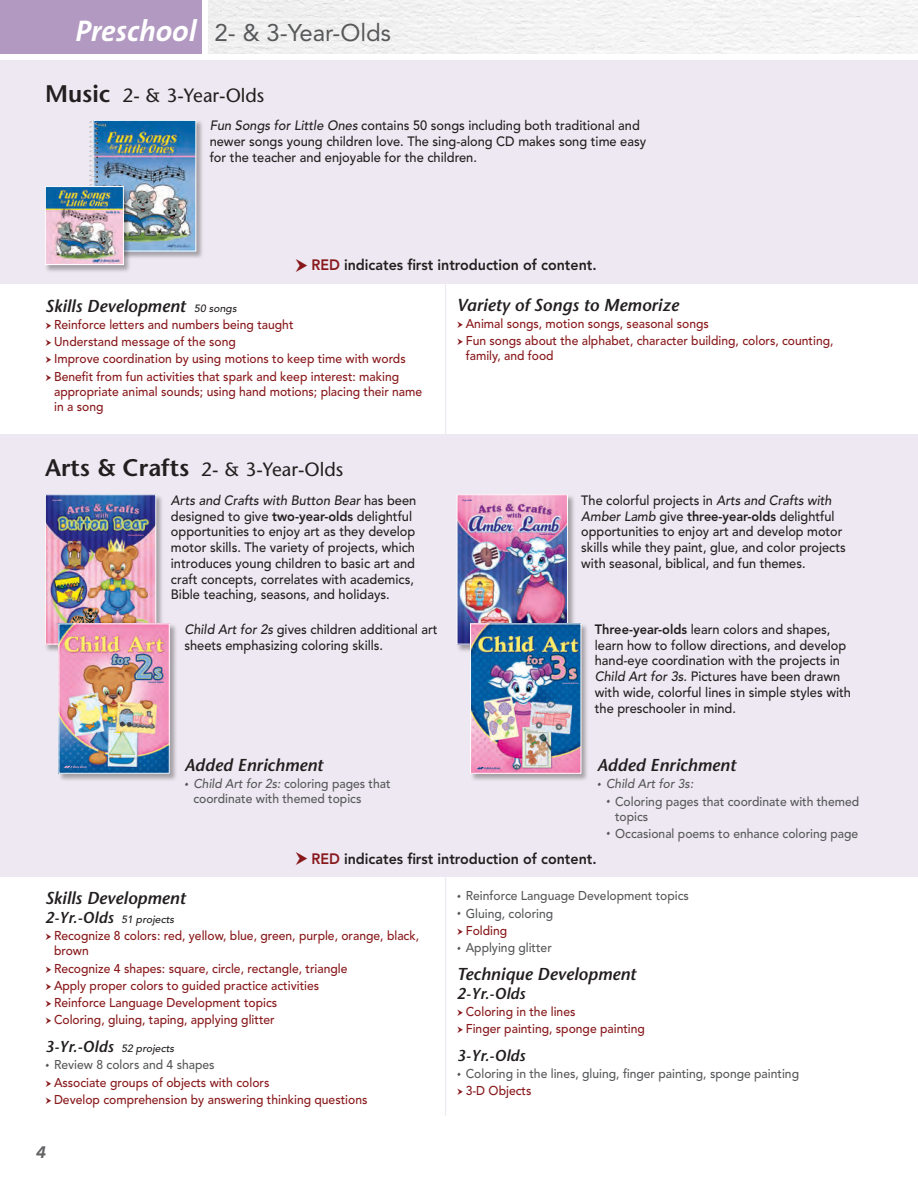
<style>
.page{position:relative;width:918px;height:1188px;background:#fff}
.page>*{position:absolute;margin:0;border:0;box-sizing:border-box;transform-origin:0 0}
.t1{font:24px "Avenir";color:#57585a}
.SS_Subjects_Subheads{font:19.2px "Stone Sans";color:#231f20}
.t2{font:italic 700 18px "The Sans B7";color:#636366}
.SS_Subhead_under_ite{font:italic 600 17.25px "Stone Sans";color:#231f20}
.SS_Subhead_under_ite-2{font:italic 600 15.75px "Stone Sans";color:#231f20}
.SS_Introduction_to_c{font:800 15px "Avenir";color:#231f20;scale:.95 1}
.SS_Opening_Paragraph{font:500 13.5px/15.8px "Avenir";color:#231f20;scale:.95 1}
.SS_Opening_Paragraph-2{font:500 13.5px/15.8px "Avenir";color:#231f20;scale:.94 1}
.t3{font:500 12.75px/15px "Avenir";color:#88181b;scale:.95 1}
.t4{font:500 12.75px/15px "Avenir";color:#57585a;scale:.95 1}
.t5{font:italic 500 12.75px "Avenir";color:#57585a;scale:.95 1}
.t6{font:600 2.4px "Myriad Pro";color:#f386a7}
.t7{font:600 2.4px "Myriad Pro";color:#01498e}
.t8{font:600 2.4px "Myriad Pro";color:#2e3092}
.t9{font:600 2.4px "Myriad Pro";color:#f5adce}
.t10{font:700 2.4px "Myriad Pro";color:#f6acc4}
.t11{font:700 2.4px "Myriad Pro";color:#2e3092}
.s1{font-family:"The Sans B7";font-weight:700;font-style:italic;font-size:30px;color:#fff}
.s2{font-weight:600;font-size:24px}
.s3{font-style:italic}
.s4{color:#88181b}
.s5{font-family:"Avenir";font-weight:500;font-size:10.5px}
.s6{font-weight:800}
.s7{font-family:"Warnock Pro";font-weight:400;font-size:12px}
.s8{font-family:"Warnock Pro";font-weight:400;font-style:normal;font-size:12px}
</style>
<div class="page">
<img style="left:208px;top:0;width:710px;height:54px">
<div style="left:0;top:0;width:202px;height:54px;background:#b199c1"></div>
<hr style="left:445px;top:120px;width:1px;height:996px;background:#ede8f1">
<div style="left:0;top:60px;width:918px;height:224px;background:#ede8f1"></div>
<div style="left:0;top:434px;width:918px;height:443px;background:#ede8f1"></div>
<div style="left:45px;top:494px;width:119px;height:158px;background:#231f20;opacity:.35"></div>
<img style="left:47px;top:496px;width:107px;height:147px">
<div style="left:45px;top:494px;width:111px;height:151px;border:1px solid #fff"></div>
<div style="left:58px;top:623px;width:120px;height:158px;background:#231f20;opacity:.35"></div>
<img style="left:60px;top:626px;width:108px;height:146px">
<svg style="left:63px;top:766px;width:25px;height:3px"></svg>
<div style="left:58px;top:624px;width:112px;height:150px;border:1px solid #fff"></div>
<div style="left:456px;top:494px;width:120px;height:158px;background:#231f20;opacity:.35"></div>
<img style="left:459px;top:496px;width:107px;height:147px">
<div style="left:457px;top:494px;width:111px;height:151px;border:1px solid #fff"></div>
<div style="left:470px;top:623px;width:119px;height:158px;background:#231f20;opacity:.35"></div>
<img style="left:472px;top:626px;width:107px;height:146px">
<svg style="left:472px;top:764px;width:29px;height:6px"></svg>
<div style="left:470px;top:624px;width:111px;height:150px;border:1px solid #fff"></div>
<div style="left:93px;top:120px;width:111px;height:139px;background:#231f20;opacity:.35"></div>
<img style="left:98px;top:122px;width:96px;height:127px">
<div style="left:93px;top:120px;width:103px;height:131px;border:1px solid #fff"></div>
<img style="left:90px;top:121px;width:8px;height:65px">
<div style="left:45px;top:186px;width:87px;height:87px;background:#231f20;opacity:.35"></div>
<img style="left:47px;top:188px;width:75px;height:75px">
<div style="left:45px;top:186px;width:79px;height:79px;border:1px solid #fff"></div>
<h1 class="t1" style="left:75px;top:18px;width:317px"><span class="s1">Preschool</span> 2- &amp; 3-Year-Olds</h1>
<p class="SS_Subjects_Subheads" style="left:45px;top:84px;width:221px"><span class="s2">Music</span> 2- &amp; 3-Year-Olds</p>
<p class="SS_Opening_Paragraph" style="left:210px;top:118px;width:461px"><span class="s3">Fun Songs for Little Ones</span> contains 50 songs including both traditional and newer songs young children love. The sing-along CD makes song time easy for the teacher and enjoyable for the children.</p>
<p class="SS_Introduction_to_c" style="left:311px;top:256px;width:302px"><span class="s4">RED</span> indicates first introduction of content.</p>
<p class="SS_Subhead_under_ite" style="left:45px;top:295px;width:193px">Skills Development <span class="s5">50 songs</span></p>
<p class="t3" style="left:54px;top:317px;width:253px">Reinforce letters and numbers being taught</p>
<p class="t3" style="left:54px;top:334px;width:193px">Understand message of the song</p>
<p class="t3" style="left:54px;top:352px;width:372px">Improve coordination by using motions to keep time with words</p>
<p class="t3" style="left:54px;top:369px;width:389px">Benefit from fun activities that spark and keep interest: making appropriate animal sounds; using hand motions; placing their name in a song</p>
<p class="SS_Subhead_under_ite" style="left:457px;top:294px;width:223px">Variety of Songs to Memorize</p>
<p class="t3" style="left:466px;top:316px;width:258px">Animal songs, motion songs, seasonal songs</p>
<p class="t3" style="left:466px;top:334px;width:389px">Fun songs about the alphabet, character building, colors, counting, family, and food</p>
<p class="SS_Subjects_Subheads" style="left:45px;top:458px;width:300px"><span class="s2">Arts &amp; Crafts</span> 2- &amp; 3-Year-Olds</p>
<p class="SS_Opening_Paragraph" style="left:171px;top:493px;width:260px"><span class="s3">Arts and Crafts with Button Bear</span> has been designed to give <span class="s6">two-year-olds</span> delightful opportunities to enjoy art as they develop motor skills. The variety of projects, which introduces young children to basic art and craft concepts, correlates with academics, Bible teaching, seasons, and holidays.</p>
<p class="SS_Opening_Paragraph" style="left:184px;top:622px;width:268px"><span class="s3">Child Art for 2s</span> gives children additional art sheets emphasizing coloring skills.</p>
<p class="t10" style="left:52px;top:499px;width:11px">2-yr-olds</p>
<p class="t6" style="left:128px;top:533px;width:17px">Second Edition</p>
<p class="t7" style="left:149px;top:681px;width:17px">Second Edition</p>
<p class="t11" style="left:462px;top:498px;width:11px">3-yr-olds</p>
<p class="t8" style="left:539px;top:533px;width:17px">Second Edition</p>
<p class="SS_Opening_Paragraph-2" style="left:581px;top:493px;width:283px">The colorful projects in <span class="s3">Arts and Crafts with Amber Lamb</span> give <span class="s6">three-year-olds</span> delightful opportunities to enjoy art and develop motor skills while they paint, glue, and color projects with seasonal, biblical, and fun themes.</p>
<p class="t9" style="left:563px;top:682px;width:17px">Second Edition</p>
<p class="SS_Opening_Paragraph" style="left:595px;top:622px;width:271px"><span class="s6">Three-year-olds</span> learn colors and shapes, learn how to follow directions, and develop hand-eye coordination with the projects in <span class="s3">Child Art for 3s.</span> Pictures have been drawn with wide, colorful lines in simple styles with the preschooler in mind.</p>
<p class="SS_Subhead_under_ite" style="left:184px;top:755px;width:140px">Added Enrichment</p>
<p class="t4" style="left:193px;top:777px;width:209px;text-indent:-9px"><span class="s7">•</span> <span class="s3">Child Art for 2s:</span> coloring pages that coordinate with themed topics</p>
<p class="SS_Subhead_under_ite" style="left:597px;top:755px;width:140px">Added Enrichment</p>
<p class="t5" style="left:597px;top:777px;width:103px"><span class="s8">•</span> Child Art for 3s:</p>
<p class="t4" style="left:615px;top:794px;width:258px;text-indent:-9px"><span class="s7">•</span> Coloring pages that coordinate with themed topics</p>
<p class="t4" style="left:606px;top:826px;width:267px"><span class="s7">•</span> Occasional poems to enhance coloring page</p>
<p class="SS_Introduction_to_c" style="left:311px;top:850px;width:302px"><span class="s4">RED</span> indicates first introduction of content.</p>
<p class="SS_Subhead_under_ite" style="left:45px;top:888px;width:142px">Skills Development</p>
<p class="SS_Subhead_under_ite-2" style="left:45px;top:908px;width:131px">2-Yr.-Olds <span class="s5">51 projects</span></p>
<p class="t3" style="left:54px;top:929px;width:386px">Recognize 8 colors: red, yellow, blue, green, purple, orange, black, brown</p>
<p class="t3" style="left:54px;top:961px;width:310px">Recognize 4 shapes: square, circle, rectangle, triangle</p>
<p class="t3" style="left:54px;top:978px;width:281px">Apply proper colors to guided practice activities</p>
<p class="t3" style="left:54px;top:995px;width:237px">Reinforce Language Development topics</p>
<p class="t3" style="left:54px;top:1013px;width:234px">Coloring, gluing, taping, applying glitter</p>
<p class="SS_Subhead_under_ite-2" style="left:45px;top:1037px;width:131px">3-Yr.-Olds <span class="s5">52 projects</span></p>
<p class="t4" style="left:45px;top:1058px;width:180px"><span class="s7">•</span> Review 8 colors and 4 shapes</p>
<p class="t3" style="left:54px;top:1075px;width:228px">Associate groups of objects with colors</p>
<p class="t3" style="left:54px;top:1092px;width:331px">Develop comprehension by answering thinking questions</p>
<h3 class="t2" style="left:36px;top:1142px;width:11px">4</h3>
<p class="t4" style="left:457px;top:889px;width:246px"><span class="s7">•</span> Reinforce Language Development topics</p>
<p class="t4" style="left:457px;top:906px;width:103px"><span class="s7">•</span> Gluing, coloring</p>
<p class="t3" style="left:466px;top:923px;width:45px">Folding</p>
<p class="t4" style="left:457px;top:941px;width:102px"><span class="s7">•</span> Applying glitter</p>
<p class="SS_Subhead_under_ite" style="left:457px;top:964px;width:181px">Technique Development</p>
<p class="SS_Subhead_under_ite-2" style="left:457px;top:984px;width:70px">2-Yr.-Olds</p>
<p class="t3" style="left:466px;top:1004px;width:117px">Coloring in the lines</p>
<p class="t3" style="left:466px;top:1022px;width:190px">Finger painting, sponge painting</p>
<p class="SS_Subhead_under_ite-2" style="left:457px;top:1046px;width:70px">3-Yr.-Olds</p>
<p class="t4" style="left:457px;top:1067px;width:362px"><span class="s7">•</span> Coloring in the lines, gluing, finger painting, sponge painting</p>
<p class="t3" style="left:466px;top:1084px;width:71px">3-D Objects</p>
</div>
